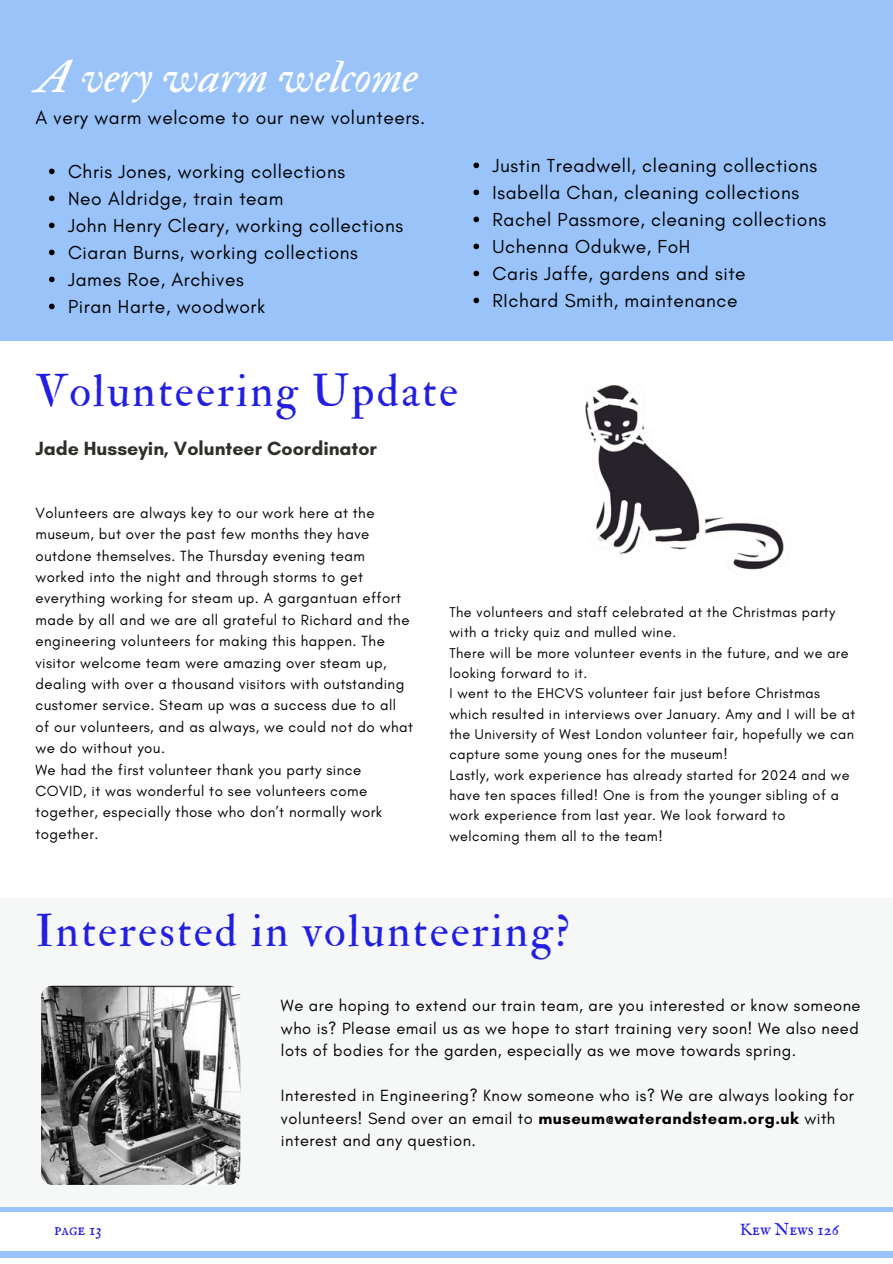
<style>
.page{position:relative;width:893px;height:1264px;background:#fff}
.page>*{position:absolute;margin:0;border:0;box-sizing:border-box;transform-origin:0 0}
.t1{font:46.35px "IM FELL Double Pica Italic";color:#fff}
.t2{font:45px "IM FELL Double Pica Roman";letter-spacing:.05em;color:#231fe1}
.t3{font:700 19.5px "Glacial Indifference";color:#2e2e2a}
.t4{font:19.2px "Glacial Indifference";letter-spacing:.03em;color:#000}
.t5{font:17.1px "IM FELL English SC";color:#231fe1}
.t6{font:16.5px/22.5px "Glacial Indifference";letter-spacing:.03em;color:#000;text-align:justify}
.t7{font:15px/21.3px "Glacial Indifference";letter-spacing:.03em;color:#000}
.t8{font:14.4px/20.2px "Glacial Indifference";letter-spacing:.03em;color:#000}
.s1{font-weight:700}
</style>
<div class="page">
<hr style="left:0;top:1207px;width:892px;height:4px;background:#9ac3f9">
<div style="left:0;top:1251px;width:892px;height:6px;background:#9ac3f9"></div>
<div style="left:0;top:0;width:892px;height:340px;background:#9ac3f9"></div>
<div style="left:0;top:897px;width:892px;height:309px;background:#f6f7f7"></div>
<img style="left:585px;top:384px;width:199px;height:186px">
<img style="left:41px;top:985px;width:199px;height:199px;border-radius:11px">
<svg style="left:49px;top:168px;width:6px;height:6px"></svg>
<svg style="left:49px;top:195px;width:6px;height:6px"></svg>
<svg style="left:49px;top:222px;width:6px;height:6px"></svg>
<svg style="left:49px;top:249px;width:6px;height:6px"></svg>
<svg style="left:49px;top:276px;width:6px;height:6px"></svg>
<svg style="left:49px;top:303px;width:6px;height:6px"></svg>
<svg style="left:473px;top:162px;width:6px;height:6px"></svg>
<svg style="left:473px;top:189px;width:6px;height:6px"></svg>
<svg style="left:473px;top:216px;width:6px;height:6px"></svg>
<svg style="left:473px;top:243px;width:6px;height:6px"></svg>
<svg style="left:473px;top:270px;width:6px;height:6px"></svg>
<svg style="left:473px;top:297px;width:6px;height:6px"></svg>
<h3 class="t1" style="left:35px;top:48px;width:384px">A very warm welcome</h3>
<h3 class="t4" style="left:35px;top:105px;width:391px">A very warm welcome to our new volunteers.</h3>
<h3 class="t4" style="left:68px;top:159px;width:278px">Chris Jones, working collections</h3>
<h3 class="t4" style="left:68px;top:186px;width:217px">Neo Aldridge, train team</h3>
<h3 class="t4" style="left:68px;top:213px;width:336px">John Henry Cleary, working collections</h3>
<h3 class="t4" style="left:68px;top:240px;width:291px">Ciaran Burns, working collections</h3>
<h3 class="t4" style="left:68px;top:267px;width:177px">James Roe, Archives</h3>
<h3 class="t4" style="left:68px;top:294px;width:199px">Piran Harte, woodwork</h3>
<h3 class="t2" style="left:35px;top:363px;width:424px">Volunteering Update</h3>
<h3 class="t3" style="left:35px;top:436px;width:343px">Jade Husseyin, Volunteer Coordinator</h3>
<p class="t4" style="left:492px;top:153px;width:326px">Justin Treadwell, cleaning collections</p>
<p class="t4" style="left:492px;top:180px;width:308px">Isabella Chan, cleaning collections</p>
<h1 class="t4" style="left:492px;top:207px;width:335px">Rachel Passmore, cleaning collections</h1>
<h4 class="t4" style="left:492px;top:234px;width:199px">Uchenna Odukwe, FoH</h4>
<h4 class="t4" style="left:492px;top:261px;width:255px">Caris Jaffe, gardens and site</h4>
<p class="t4" style="left:492px;top:288px;width:246px">RIchard Smith, maintenance</p>
<h3 class="t7" style="left:35px;top:502px;width:379px">Volunteers are always key to our work here at the museum, but over the past few months they have outdone themselves. The Thursday evening team worked into the night and through storms to get everything working for steam up. A gargantuan effort made by all and we are all grateful to Richard and the engineering volunteers for making this happen. The visitor welcome team were amazing over steam up, dealing with over a thousand visitors with outstanding customer service. Steam up was a success due to all of our volunteers, and as always, we could not do what we do without you.</h3>
<h3 class="t7" style="left:35px;top:758px;width:348px">We had the first volunteer thank you party since COVID, it was wonderful to see volunteers come together, especially those who don’t normally work together.</h3>
<p class="t8" style="left:449px;top:602px;width:387px">The volunteers and staff celebrated at the Christmas party with a tricky quiz and mulled wine.</p>
<p class="t8" style="left:449px;top:642px;width:401px">There will be more volunteer events in the future, and we are looking forward to it.</p>
<p class="t8" style="left:449px;top:683px;width:407px">I went to the EHCVS volunteer fair just before Christmas which resulted in interviews over January. Amy and I will be at the University of West London volunteer fair, hopefully we can capture some young ones for the museum!</p>
<p class="t8" style="left:449px;top:764px;width:401px">Lastly, work experience has already started for 2024 and we have ten spaces filled! One is from the younger sibling of a work experience from last year. We look forward to welcoming them all to the team!</p>
<h1 class="t2" style="left:35px;top:904px;width:536px">Interested in volunteering?</h1>
<p class="t6" style="left:281px;top:993px;width:581px">We are hoping to extend our train team, are you interested or know someone who is? Please email us as we hope to start training very soon! We also need lots of bodies for the garden, especially as we move towards spring.</p>
<h2 class="t6" style="left:281px;top:1083px;width:574px;text-align:left">Interested in Engineering? Know someone who is? We are always looking for volunteers! Send over an email to <span class="s1">museum@waterandsteam.org.uk</span> with interest and any question.</h2>
<h1 class="t5" style="left:54px;top:1219px;width:49px">page 13</h1>
<h3 class="t5" style="left:739px;top:1219px;width:101px">Kew News 126</h3>
</div>
